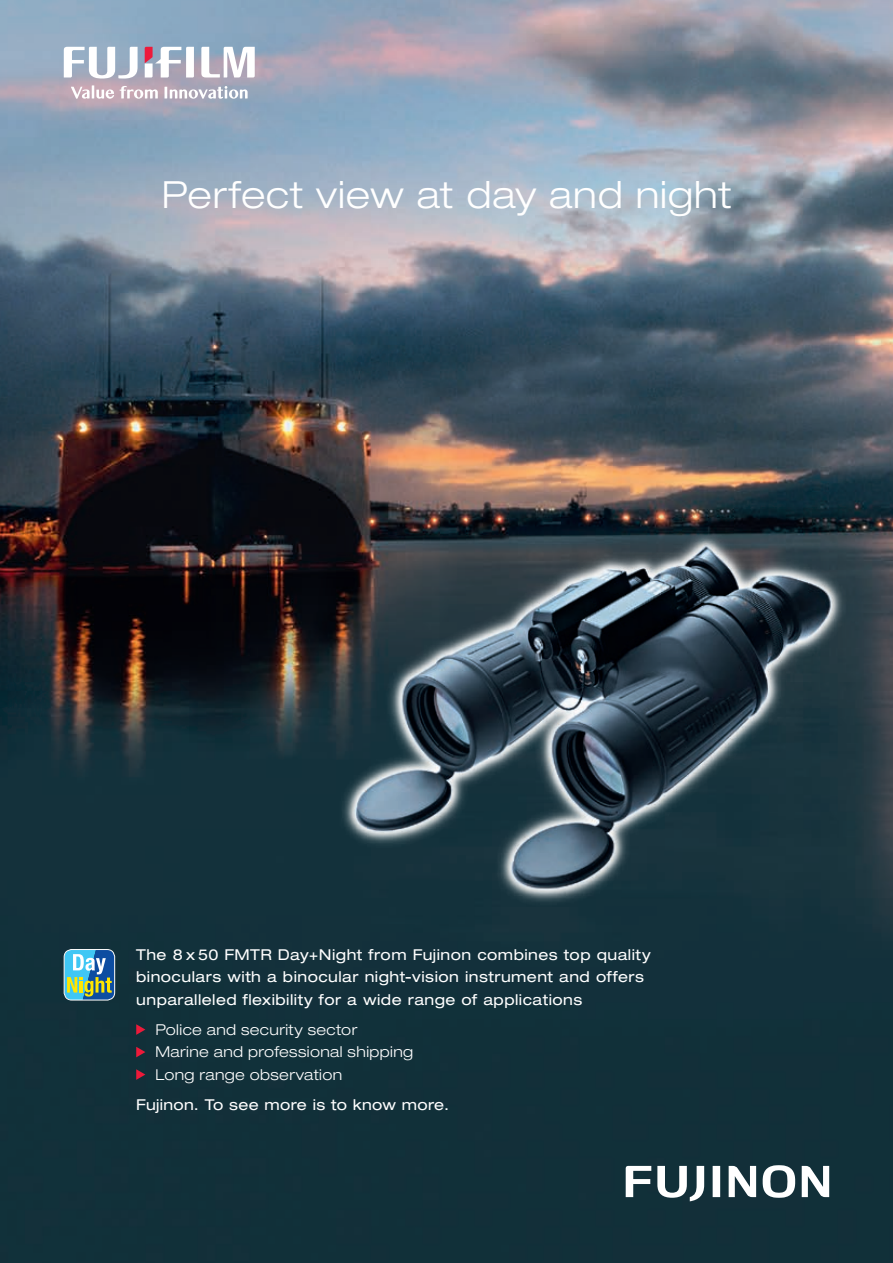
<style>
.page{position:relative;width:893px;height:1263px;background:#fff}
.page>*{position:absolute;margin:0;border:0;box-sizing:border-box;transform-origin:0 0}
._01_Headline{font:300 expanded 37.5px "Helvetica Neue";letter-spacing:.025em;color:#fff}
._02_Subline{font:expanded 15px/22.5px "Helvetica Neue";letter-spacing:.03em;color:#fff}
._03_Copy{font:300 expanded 15px "Helvetica Neue";letter-spacing:.025em;color:#fff}
._04_Claim{font:expanded 15px "Helvetica Neue";letter-spacing:.02em;color:#fff}
</style>
<div class="page">
<img style="left:0;top:0;width:893px;height:1263px">
<img style="left:315px;top:516px;width:545px;height:402px">
<svg style="left:136px;top:1024px;width:9px;height:11px"></svg>
<svg style="left:136px;top:1047px;width:9px;height:10px"></svg>
<svg style="left:136px;top:1069px;width:9px;height:11px"></svg>
<svg style="left:64px;top:949px;width:51px;height:51px;background:#69a7a8"></svg>
<div style="left:64px;top:949px;width:51px;height:51px;border:1px solid #fff;border-radius:8px"></div>
<svg style="left:626px;top:1165px;width:203px;height:36px"></svg>
<svg style="left:201px;top:47px;width:54px;height:30px"></svg>
<svg style="left:64px;top:47px;width:74px;height:32px"></svg>
<svg style="left:145px;top:47px;width:49px;height:31px"></svg>
<svg style="left:71px;top:85px;width:43px;height:14px"></svg>
<svg style="left:120px;top:86px;width:38px;height:13px"></svg>
<svg style="left:165px;top:86px;width:83px;height:13px"></svg>
<p class="_01_Headline" style="left:161px;top:172px;width:572px">Perfect view at day and night</p>
<p class="_02_Subline" style="left:136px;top:943px;width:516px">The 8 x 50 FMTR Day+Night from Fujinon combines top quality</p>
<p class="_02_Subline" style="left:136px;top:965px;width:509px">binoculars with a binocular night-vision instrument and offers unparalleled flexibility for a wide range of applications</p>
<p class="_03_Copy" style="left:155px;top:1020px;width:203px">Police and security sector</p>
<p class="_03_Copy" style="left:155px;top:1043px;width:259px">Marine and professional shipping</p>
<p class="_03_Copy" style="left:155px;top:1065px;width:188px">Long range observation</p>
<p class="_04_Claim" style="left:136px;top:1095px;width:314px">Fujinon. To see more is to know more.</p>
</div>
